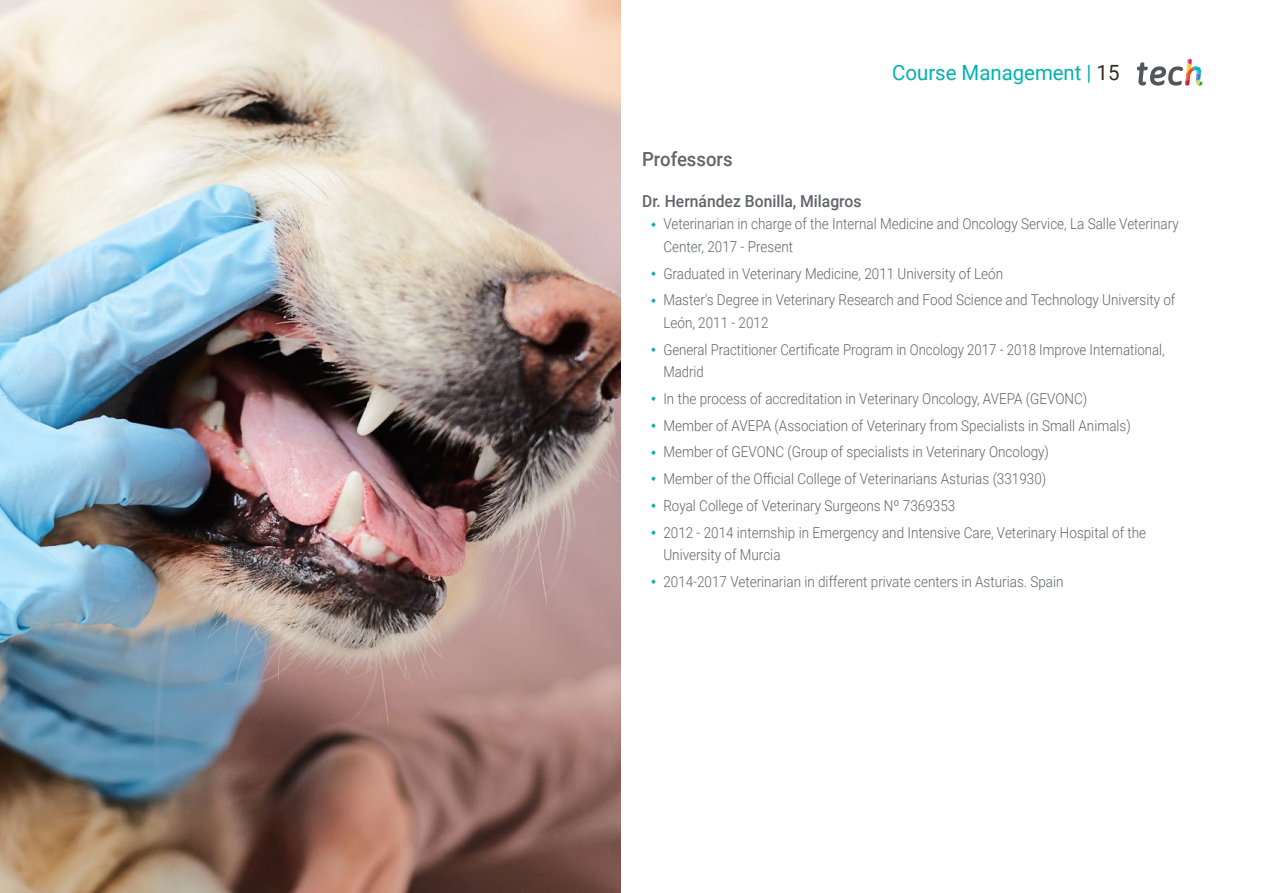
<style>
.page{position:relative;width:1263px;height:893px;background:#fff}
.page>*{position:absolute;margin:0;border:0;box-sizing:border-box;transform-origin:0 0}
.t1{font:21px "Roboto";color:#00b2af}
.t2{font:500 19.5px "Roboto";color:#61646a;scale:.95 1}
.t3{font:500 16.5px "Roboto";color:#61646a;scale:.95 1}
.t4{font:300 15px/26.7px "Roboto";color:#61646a;scale:.9 1}
.t5{font:300 15px/26.7px "Roboto";color:#61646a;scale:.88 1}
.s1{color:#312e20}
</style>
<div class="page">
<svg style="left:1137px;top:59px;width:65px;height:27px"></svg>
<img style="left:0;top:0;width:621px;height:893px">
<h1 class="t1" style="left:892px;top:57px;width:229px">Course Management | <span class="s1">15</span></h1>
<h2 class="t2" style="left:642px;top:145px;width:97px">Professors</h2>
<p class="t3" style="left:642px;top:189px;width:232px">Dr. Hernández Bonilla, Milagros</p>
<p class="t4" style="left:663px;top:212px;width:574px;line-height:22.5px">Veterinarian in charge of the Internal Medicine and Oncology Service, La Salle Veterinary<br>Center, 2017 - Present</p>
<p class="t4" style="left:663px;top:259px;width:570px">Graduated in Veterinary Medicine, 2011 University of León<br>Master's Degree in Veterinary Research and Food Science and Technology University of</p>
<p class="t4" style="left:663px;top:309px;width:558px">León, 2011 - 2012<br>General Practitioner Certificate Program in Oncology 2017 - 2018 Improve International,</p>
<p class="t5" style="left:663px;top:358px;width:550px">Madrid<br>In the process of accreditation in Veterinary Oncology, AVEPA (GEVONC)<br>Member of AVEPA (Association of Veterinary from Specialists in Small Animals)<br>Member of GEVONC (Group of specialists in Veterinary Oncology)<br>Member of the Official College of Veterinarians Asturias (331930)<br>Royal College of Veterinary Surgeons Nº 7369353<br>2012 - 2014 internship in Emergency and Intensive Care, Veterinary Hospital of the</p>
<p class="t4" style="left:663px;top:541px;width:446px">University of Murcia<br>2014-2017 Veterinarian in different private centers in Asturias. Spain</p>
</div>
